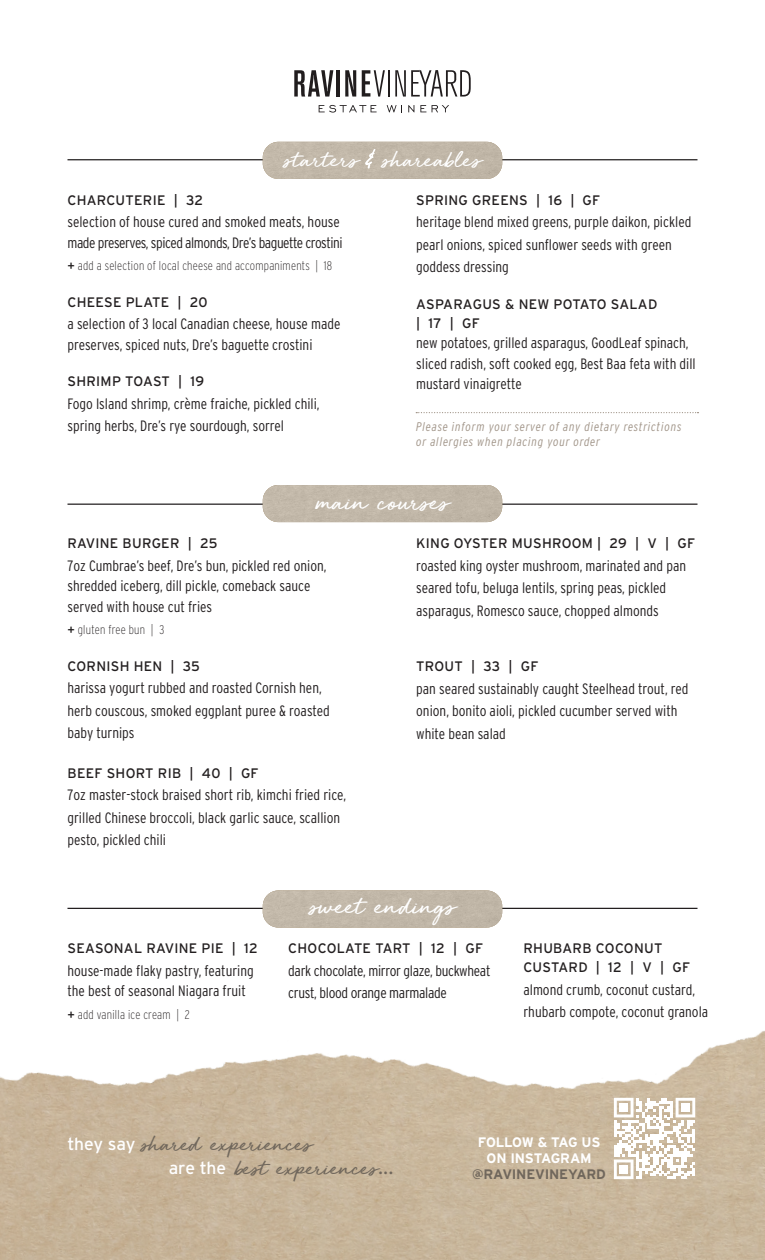
<style>
.page{position:relative;width:765px;height:1260px;background:#fff}
.page>*{position:absolute;margin:0;border:0;box-sizing:border-box;transform-origin:0 0}
.t1{font:30px "Golden Plains";letter-spacing:-.005em;color:#fff}
.t2{font:27.5px "Golden Plains";color:#fff}
.t3{font:26.25px "Golden Plains";color:#70675c}
.t4{font:300 15px/22.5px "Interstate Condensed";color:#231f20}
.t5{font:300 15px/20.5px "Interstate Condensed";letter-spacing:-.03em;color:#231f20}
.t6{font:300 15px/22.5px "Interstate Condensed";letter-spacing:-.02em;color:#231f20}
.t7{font:13.75px "Interstate";letter-spacing:.02em;color:#231f20}
.t8{font:700 13.75px/16.2px "Interstate";letter-spacing:-.02em;color:#fff;text-align:center}
.t9{font:700 13.75px "Interstate";letter-spacing:-.015em;color:#70675c}
.t10{font:200 12.5px "Interstate Condensed";letter-spacing:.02em;color:#231f20}
.t11{font:italic 300 12.5px/15px "Interstate Condensed";letter-spacing:.06em;color:#a2968a}
.s1{font-family:"Charlotte Southern"}
.s2{font-family:"Interstate";font-weight:400}
.s3{font-family:"Interstate";font-size:17.5px;color:#fff}
.s4{font-family:"Interstate";font-weight:300;font-size:21.25px}
</style>
<div class="page">
<hr style="left:68px;top:908px;width:630px;height:1px;background:#231f20">
<div style="left:263px;top:890px;width:239px;height:38px;background:#c1b7a8;border-radius:16px"></div>
<hr style="left:68px;top:504px;width:630px;height:1px;background:#231f20">
<img style="left:263px;top:485px;width:239px;height:37px">
<div style="left:263px;top:485px;width:239px;height:37px;background:#c1b7a8;border-radius:16px"></div>
<hr style="left:68px;top:159px;width:630px;height:1px;background:#231f20">
<img style="left:263px;top:142px;width:239px;height:37px">
<div style="left:263px;top:142px;width:239px;height:37px;background:#c1b7a8;border-radius:16px"></div>
<svg style="left:416px;top:412px;width:283px;height:1px"></svg>
<svg style="left:294px;top:70px;width:39px;height:27px"></svg>
<hr style="left:336px;top:70px;width:4px;height:27px;background:#211d1e">
<svg style="left:345px;top:70px;width:11px;height:27px"></svg>
<svg style="left:362px;top:70px;width:23px;height:27px"></svg>
<hr style="left:388px;top:70px;width:2px;height:27px;background:#211d1e">
<svg style="left:395px;top:70px;width:76px;height:27px"></svg>
<svg style="left:319px;top:105px;width:58px;height:8px"></svg>
<svg style="left:387px;top:105px;width:15px;height:7px"></svg>
<svg style="left:408px;top:105px;width:6px;height:7px"></svg>
<svg style="left:420px;top:105px;width:6px;height:7px"></svg>
<svg style="left:432px;top:105px;width:17px;height:7px"></svg>
<img style="left:0;top:1031px;width:765px;height:229px">
<svg style="left:614px;top:1098px;width:81px;height:81px"></svg>
<div style="left:620px;top:1103px;width:8px;height:9px;background:#fff"></div>
<div style="left:681px;top:1103px;width:9px;height:9px;background:#fff"></div>
<div style="left:620px;top:1165px;width:8px;height:9px;background:#fff"></div>
<p class="t2" style="left:283px;top:146px;width:200px">starters <span class="s1">&amp;</span> shareables</p>
<p class="t7" style="left:68px;top:192px;width:137px">CHARCUTERIE | 32</p>
<p class="t5" style="left:68px;top:212px;width:277px">selection of house cured and smoked meats, house made preserves, spiced almonds, Dre’s baguette crostini</p>
<p class="t10" style="left:68px;top:259px;width:266px"><span class="s2">+</span> add a selection of local cheese and accompaniments | 18</p>
<p class="t7" style="left:68px;top:294px;width:142px">CHEESE PLATE | 20</p>
<p class="t4" style="left:68px;top:314px;width:275px;line-height:20.5px">a selection of 3 local Canadian cheese, house made preserves, spiced nuts, Dre’s baguette crostini</p>
<p class="t7" style="left:68px;top:374px;width:138px">SHRIMP TOAST | 19</p>
<p class="t4" style="left:68px;top:392px;width:254px">Fogo Island shrimp, crème fraiche, pickled chili, spring herbs, Dre’s rye sourdough, sorrel</p>
<p class="t7" style="left:416px;top:192px;width:186px">SPRING GREENS | 16 | GF</p>
<p class="t4" style="left:416px;top:211px;width:277px">heritage blend mixed greens, purple daikon, pickled pearl onions, spiced sunflower seeds with green goddess dressing</p>
<p class="t7" style="left:416px;top:296px;width:243px">ASPARAGUS &amp; NEW POTATO SALAD</p>
<p class="t7" style="left:416px;top:315px;width:65px">| 17 | GF</p>
<p class="t4" style="left:416px;top:333px;width:281px;line-height:20.5px">new potatoes, grilled asparagus, GoodLeaf spinach, sliced radish, soft cooked egg, Best Baa feta with dill mustard vinaigrette</p>
<p class="t11" style="left:416px;top:419px;width:267px">Please inform your server of any dietary restrictions or allergies when placing your order</p>
<p class="t1" style="left:316px;top:486px;width:135px">main courses</p>
<p class="t7" style="left:68px;top:536px;width:152px">RAVINE BURGER | 25</p>
<p class="t4" style="left:68px;top:555px;width:261px;line-height:20.5px">7oz Cumbrae’s beef, Dre’s bun, pickled red onion, shredded iceberg, dill pickle, comeback sauce served with house cut fries</p>
<p class="t10" style="left:68px;top:623px;width:98px"><span class="s2">+</span> gluten free bun | 3</p>
<p class="t7" style="left:68px;top:658px;width:134px">CORNISH HEN | 35</p>
<p class="t4" style="left:68px;top:677px;width:264px">harissa yogurt rubbed and roasted Cornish hen, herb couscous, smoked eggplant puree &amp; roasted baby turnips</p>
<p class="t7" style="left:68px;top:765px;width:193px">BEEF SHORT RIB | 40 | GF</p>
<p class="t4" style="left:68px;top:784px;width:280px">7oz master-stock braised short rib, kimchi fried rice, grilled Chinese broccoli, black garlic sauce, scallion pesto, pickled chili</p>
<p class="t7" style="left:416px;top:536px;width:280px">KING OYSTER MUSHROOM | 29 | V | GF</p>
<p class="t4" style="left:416px;top:554px;width:271px">roasted king oyster mushroom, marinated and pan seared tofu, beluga lentils, spring peas, pickled asparagus, Romesco sauce, chopped almonds</p>
<p class="t7" style="left:416px;top:659px;width:124px">TROUT | 33 | GF</p>
<p class="t4" style="left:416px;top:677px;width:274px">pan seared sustainably caught Steelhead trout, red onion, bonito aioli, pickled cucumber served with white bean salad</p>
<p class="t7" style="left:68px;top:941px;width:192px">SEASONAL RAVINE PIE | 12</p>
<p class="t4" style="left:68px;top:960px;width:188px;line-height:20.5px">house-made flaky pastry, featuring the best of seasonal Niagara fruit</p>
<p class="t10" style="left:68px;top:1008px;width:124px"><span class="s2">+</span> add vanilla ice cream | 2</p>
<p class="t1" style="left:309px;top:891px;width:148px">sweet endings</p>
<p class="t7" style="left:288px;top:941px;width:196px">CHOCOLATE TART | 12 | GF</p>
<p class="t6" style="left:288px;top:959px;width:204px">dark chocolate, mirror glaze, buckwheat crust, blood orange marmalade</p>
<p class="t7" style="left:523px;top:941px;width:140px">RHUBARB COCONUT</p>
<p class="t7" style="left:523px;top:960px;width:168px">CUSTARD | 12 | V | GF</p>
<p class="t4" style="left:523px;top:978px;width:186px">almond crumb, coconut custard, rhubarb compote, coconut granola</p>
<p class="t3" style="left:68px;top:1130px;width:246px"><span class="s3">they say</span> shared experiences</p>
<p class="t3" style="left:169px;top:1154px;width:226px"><span class="s3">are the</span> best experiences<span class="s4">...</span></p>
<p class="t8" style="left:478px;top:1134px;width:124px">FOLLOW &amp; TAG US<br>ON INSTAGRAM</p>
<p class="t9" style="left:472px;top:1167px;width:135px">@RAVINEVINEYARD</p>
</div>
